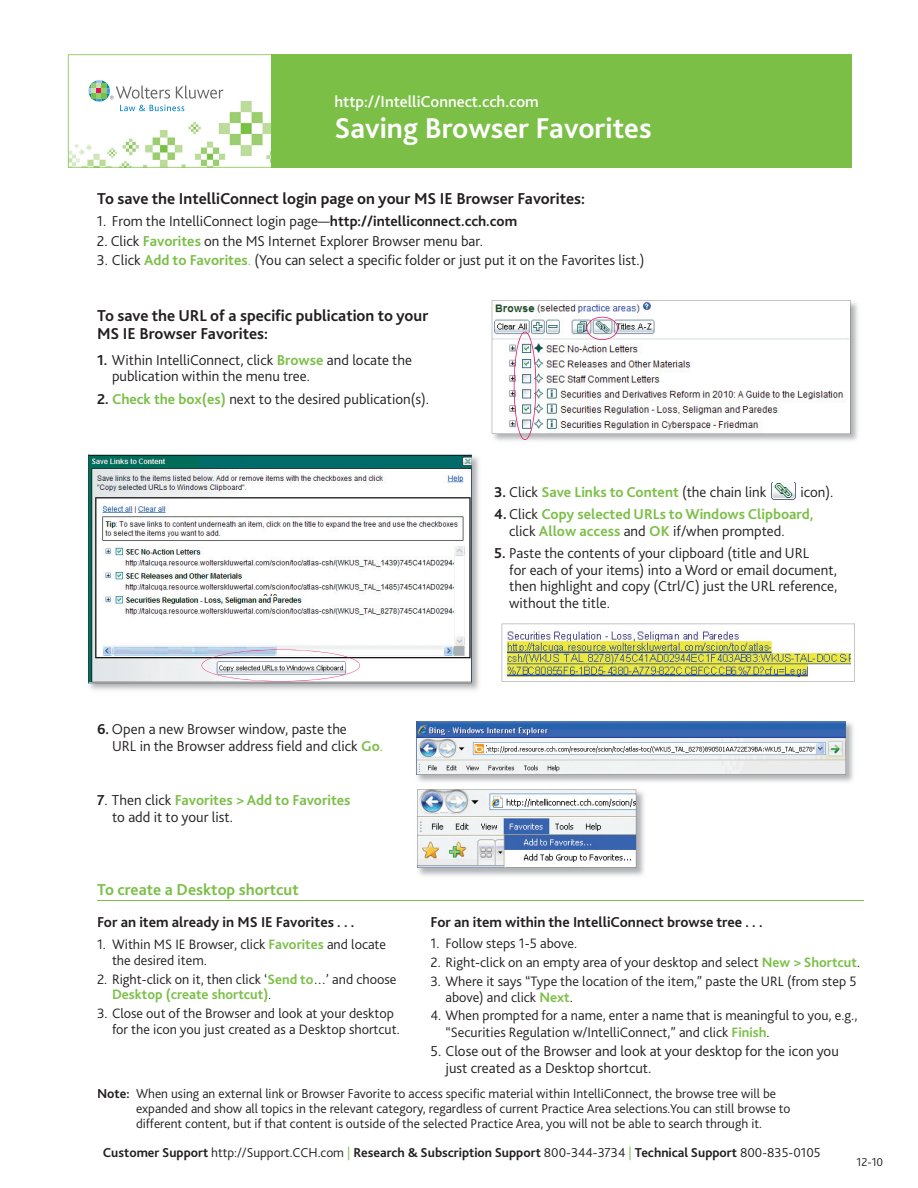
<style>
.page{position:relative;width:918px;height:1188px;background:#fff}
.page>*{position:absolute;margin:0;border:0;box-sizing:border-box;transform-origin:0 0}
.t1{font:700 30px "Bliss 2";color:#fff}
.t2{font:700 16.5px/18px "Bliss 2";color:#231f20}
.t3{font:500 16.5px "Bliss 2";color:#fff}
.t4{font:700 16.5px "Bliss 2";color:#7bbf47}
.t5{font:300 15px/16.5px "Bliss 2";color:#231f20}
.t6{font:700 15px/16.5px "Bliss 2";color:#7bbf47}
.t7{font:700 15px "Bliss 2";color:#231f20}
.t8{font:300 14.25px/15.8px "Bliss 2";color:#231f20}
.t9{font:300 13.5px/15px "Bliss 2";color:#231f20}
.t10{font:700 13.5px "Bliss 2";color:#231f20}
.t11{font:300 12px "Bliss 2";color:#231f20}
.s1{font-weight:700}
.s2{font-weight:700;color:#7bbf47}
.s3{color:#7bbf47}
.s4{color:#231f20}
.s5{font-weight:300;color:#231f20}
.s6{font-weight:300}
.s7{font-weight:300;color:#7bbf47}
</style>
<div class="page">
<svg style="left:502px;top:624px;width:353px;height:57px"></svg>
<img style="left:508px;top:630px;width:343px;height:47px">
<img style="left:417px;top:722px;width:436px;height:60px">
<svg style="left:416px;top:721px;width:430px;height:54px"></svg>
<img style="left:418px;top:789px;width:226px;height:87px">
<svg style="left:417px;top:789px;width:219px;height:79px"></svg>
<img style="left:89px;top:454px;width:390px;height:237px">
<img style="left:88px;top:454px;width:383px;height:230px">
<svg style="left:202px;top:650px;width:158px;height:31px"></svg>
<hr style="left:97px;top:900px;width:767px;height:1px;background:#7bbf47">
<img style="left:771px;top:482px;width:24px;height:18px">
<img style="left:491px;top:300px;width:367px;height:141px">
<img style="left:492px;top:300px;width:358px;height:134px">
<svg style="left:586px;top:317px;width:32px;height:23px"></svg>
<svg style="left:514px;top:332px;width:22px;height:108px"></svg>
<svg style="left:68px;top:54px;width:205px;height:114px"></svg>
<div style="left:271px;top:54px;width:581px;height:113px;background:#7bbf47"></div>
<p class="t3" style="left:334px;top:91px;width:206px">http://IntelliConnect.cch.com</p>
<h1 class="t1" style="left:334px;top:109px;width:319px">Saving Browser Favorites</h1>
<p class="t2" style="left:97px;top:189px;width:490px">To save the IntelliConnect login page on your MS IE Browser Favorites:</p>
<p class="t5" style="left:97px;top:213px;width:422px">1. From the IntelliConnect login page—<span class="s1">http://intelliconnect.cch.com</span></p>
<p class="t5" style="left:97px;top:232px;width:388px">2. Click <span class="s2">Favorites</span> on the MS Internet Explorer Browser menu bar.</p>
<p class="t5" style="left:97px;top:252px;width:549px">3. Click <span class="s2">Add to Favorites</span><span class="s3">.</span> (You can select a specific folder or just put it on the Favorites list.)</p>
<p class="t2" style="left:97px;top:306px;width:333px">To save the URL of a specific publication to your<br>MS IE Browser Favorites:</p>
<p class="t5" style="left:112px;top:351px;width:302px;text-indent:-15px"><span class="s1">1.</span> Within IntelliConnect, click <span class="s2">Browse</span> and locate the publication within the menu tree.</p>
<p class="t5" style="left:97px;top:390px;width:334px"><span class="s1">2.</span> <span class="s2">Check the box(es)</span> next to the desired publication(s).</p>
<p class="t5" style="left:112px;top:721px;width:273px;text-indent:-15px"><span class="s1">6.</span> Open a new Browser window, paste the<br>URL in the Browser address field and click <span class="s2">Go</span><span class="s3">.</span></p>
<p class="t5" style="left:112px;top:792px;width:240px;text-indent:-15px"><span class="s1">7</span>. Then click <span class="s2">Favorites &gt; Add to Favorites </span>to add it to your list.</p>
<p class="t4" style="left:97px;top:880px;width:203px">To create a Desktop shortcut</p>
<p class="t5" style="left:494px;top:483px;width:274px"><span class="s1">3.</span> Click <span class="s2">Save Links to Content</span> (the chain link</p>
<p class="t5" style="left:800px;top:483px;width:35px">icon).</p>
<p class="t6" style="left:509px;top:506px;width:306px;text-indent:-15px"><span class="s4">4.</span> <span class="s5">Click</span> Copy selected URLs to Windows Clipboard, <span class="s5">click</span> Allow access <span class="s5">and</span> OK <span class="s5">if/when prompted.</span></p>
<p class="t5" style="left:509px;top:545px;width:330px;text-indent:-15px"><span class="s1">5.</span> Paste the contents of your clipboard (title and URL<br>for each of your items) into a Word or email document, then highlight and copy (Ctrl/C) just the URL reference, without the title.</p>
<p class="t7" style="left:97px;top:913px;width:259px">For an item already in MS IE Favorites . . .</p>
<p class="t8" style="left:112px;top:936px;width:276px;text-indent:-15px">1. Within MS IE Browser, click <span class="s2">Favorites</span> and locate the desired item.</p>
<p class="t8" style="left:112px;top:971px;width:286px;text-indent:-15px">2. Right-click on it, then click ‘<span class="s2">Send to</span>…’ and choose<br><span class="s2">Desktop (create shortcut)</span>.</p>
<p class="t8" style="left:112px;top:1005px;width:289px;text-indent:-15px">3. Close out of the Browser and look at your desktop for the icon you just created as a Desktop shortcut.</p>
<p class="t7" style="left:430px;top:912px;width:334px">For an item within the IntelliConnect browse tree . . .</p>
<p class="t8" style="left:430px;top:935px;width:148px">1. Follow steps 1-5 above.</p>
<p class="t8" style="left:430px;top:954px;width:431px">2. Right-click on an empty area of your desktop and select <span class="s2">New &gt; Shortcut</span>.</p>
<p class="t8" style="left:446px;top:973px;width:413px;text-indent:-15px">3. Where it says “Type the location of the item,” paste the URL (from step 5 above) and click <span class="s2">Next</span>.</p>
<p class="t8" style="left:446px;top:1007px;width:413px;line-height:16.5px;text-indent:-15px">4. When prompted for a name, enter a name that is meaningful to you, e.g., “Securities Regulation w/IntelliConnect,” and click <span class="s2">Finish</span>.</p>
<p class="t5" style="left:446px;top:1043px;width:395px;text-indent:-15px">5. Close out of the Browser and look at your desktop for the icon you just created as a Desktop shortcut.</p>
<p class="t9" style="left:136px;top:1086px;width:656px;text-indent:-39px"><span class="s1">Note:</span> When using an external link or Browser Favorite to access specific material within IntelliConnect, the browse tree will be expanded and show all topics in the relevant category, regardless of current Practice Area selections.You can still browse to different content, but if that content is outside of the selected Practice Area, you will not be able to search through it.</p>
<p class="t10" style="left:103px;top:1144px;width:719px">Customer Support <span class="s6">http://Support.CCH.com</span> <span class="s7">|</span> Research &amp; Subscription Support <span class="s6">800-344-3734</span> <span class="s7">|</span> Technical Support <span class="s6">800-835-0105</span></p>
<p class="t11" style="left:856px;top:1155px;width:28px">12-10</p>
</div>
